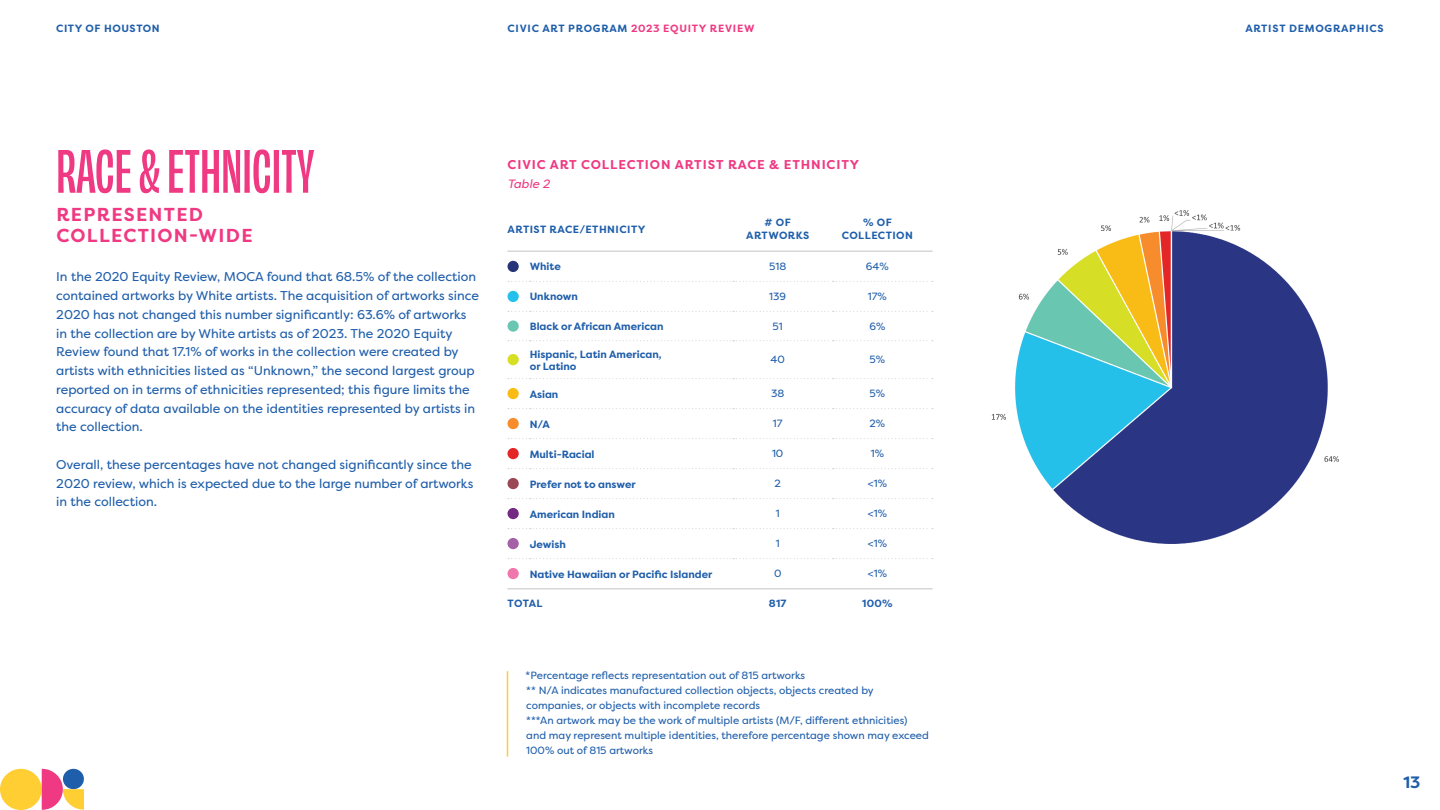
<style>
.page{position:relative;width:1440px;height:810px;background:#fff}
.page>*{position:absolute;margin:0;border:0;box-sizing:border-box;transform-origin:0 0}
.t1{font:57px "Obviously Cond Semi";letter-spacing:.005em;color:#ef3982}
.t2{font:700 18.75px/21px "Filson Pro";letter-spacing:.07em;color:#ef3982}
.t3{font:700 16.5px "Filson Pro";color:#1f5eaa}
.t4{font:12.75px/18.8px "Filson Pro";color:#1f5eaa}
.t5{font:700 12.75px "Filson Pro";letter-spacing:.07em;color:#ef3982}
.t6{font:italic 12px "Filson Pro";color:#ef3982}
.t7{font:10.5px/15px "Filson Pro";color:#1f5eaa}
.t8{font:700 10.5px/12px "Filson Pro";color:#1f5eaa}
.t9{font:700 10.5px/12.6px "Filson Pro";letter-spacing:.045em;color:#1f5eaa;text-align:center}
.t10{font:700 10.5px "Filson Pro";letter-spacing:.07em;color:#ef3982}
.t11{font:700 10.5px "Filson Pro";letter-spacing:.07em;color:#1f5eaa}
.t12{font:700 10.5px "Filson Pro";letter-spacing:.05em;color:#1f5eaa}
.s1{color:#1f5eaa}
</style>
<div class="page">
<div style="left:0;top:769px;width:42px;height:41px;background:#ffce32;border-radius:50%"></div>
<svg style="left:42px;top:769px;width:42px;height:41px"></svg>
<svg style="left:508px;top:311px;width:425px;height:1px"></svg>
<svg style="left:508px;top:281px;width:425px;height:1px"></svg>
<hr style="left:833px;top:250px;width:100px;height:2px;background:#d6d6d5">
<hr style="left:833px;top:588px;width:100px;height:2px;background:#d6d6d5">
<svg style="left:508px;top:340px;width:425px;height:1px"></svg>
<svg style="left:508px;top:378px;width:425px;height:1px"></svg>
<svg style="left:508px;top:408px;width:425px;height:1px"></svg>
<svg style="left:508px;top:438px;width:425px;height:1px"></svg>
<svg style="left:508px;top:468px;width:425px;height:1px"></svg>
<svg style="left:508px;top:498px;width:425px;height:1px"></svg>
<svg style="left:508px;top:528px;width:425px;height:1px"></svg>
<svg style="left:508px;top:558px;width:425px;height:1px"></svg>
<hr style="left:733px;top:250px;width:100px;height:2px;background:#d6d6d5">
<hr style="left:733px;top:588px;width:100px;height:2px;background:#d6d6d5">
<hr style="left:507px;top:250px;width:23px;height:2px;background:#d6d6d5">
<hr style="left:530px;top:250px;width:203px;height:2px;background:#d6d6d5">
<hr style="left:507px;top:588px;width:23px;height:2px;background:#d6d6d5">
<hr style="left:530px;top:588px;width:203px;height:2px;background:#d6d6d5">
<div style="left:508px;top:261px;width:11px;height:11px;background:#273479;border-radius:50%"></div>
<div style="left:508px;top:291px;width:11px;height:11px;background:#25c0eb;border-radius:50%"></div>
<div style="left:508px;top:320px;width:11px;height:12px;background:#68c6b1;border-radius:50%"></div>
<div style="left:508px;top:354px;width:11px;height:11px;background:#d7df24;border-radius:50%"></div>
<div style="left:508px;top:388px;width:11px;height:11px;background:#f9bc16;border-radius:50%"></div>
<div style="left:508px;top:418px;width:11px;height:11px;background:#f68c2b;border-radius:50%"></div>
<div style="left:508px;top:448px;width:11px;height:11px;background:#e22726;border-radius:50%"></div>
<div style="left:508px;top:478px;width:11px;height:11px;background:#9a4756;border-radius:50%"></div>
<div style="left:508px;top:508px;width:11px;height:11px;background:#722a82;border-radius:50%"></div>
<div style="left:508px;top:538px;width:11px;height:11px;background:#a461a7;border-radius:50%"></div>
<div style="left:508px;top:568px;width:11px;height:11px;background:#f077ad;border-radius:50%"></div>
<hr style="left:507px;top:671px;width:1px;height:86px;background:#ffce32">
<img style="left:991px;top:210px;width:348px;height:334px">
<p class="t12" style="left:56px;top:22px;width:105px">CITY OF HOUSTON</p>
<p class="t10" style="left:508px;top:22px;width:248px"><span class="s1">CIVIC ART PROGRAM</span> 2023 EQUITY REVIEW</p>
<h1 class="t1" style="left:56px;top:131px;width:259px">RACE &amp; ETHNICITY</h1>
<h2 class="t2" style="left:56px;top:204px;width:198px">REPRESENTED<br>COLLECTION-WIDE</h2>
<p class="t4" style="left:56px;top:267px;width:424px">In the 2020 Equity Review, MOCA found that 68.5% of the collection contained artworks by White artists. The acquisition of artworks since 2020 has not changed this number significantly: 63.6% of artworks in the collection are by White artists as of 2023. The 2020 Equity Review found that 17.1% of works in the collection were created by artists with ethnicities listed as “Unknown,” the second largest group reported on in terms of ethnicities represented; this figure limits the accuracy of data available on the identities represented by artists in the collection.</p>
<p class="t4" style="left:56px;top:455px;width:419px">Overall, these percentages have not changed significantly since the<br>2020 review, which is expected due to the large number of artworks in the collection.</p>
<p class="t5" style="left:508px;top:156px;width:353px">CIVIC ART COLLECTION ARTIST RACE &amp; ETHNICITY</p>
<p class="t6" style="left:507px;top:175px;width:44px">Table 2</p>
<p class="t9" style="left:508px;top:223px;width:139px">ARTIST RACE/ETHNICITY</p>
<p class="t9" style="left:746px;top:216px;width:65px"># OF<br>ARTWORKS</p>
<p class="t9" style="left:842px;top:216px;width:73px">% OF<br>COLLECTION</p>
<p class="t8" style="left:530px;top:261px;width:33px">White</p>
<p class="t7" style="left:769px;top:259px;width:19px">518</p>
<p class="t7" style="left:866px;top:259px;width:24px">64%</p>
<p class="t8" style="left:530px;top:291px;width:50px">Unknown</p>
<p class="t7" style="left:769px;top:289px;width:18px">139</p>
<p class="t7" style="left:868px;top:289px;width:20px">17%</p>
<p class="t8" style="left:530px;top:320px;width:135px">Black or African American</p>
<p class="t7" style="left:773px;top:319px;width:12px">51</p>
<p class="t7" style="left:869px;top:319px;width:17px">6%</p>
<p class="t8" style="left:530px;top:348px;width:133px">Hispanic, Latin American, or Latino</p>
<p class="t7" style="left:770px;top:352px;width:16px">40</p>
<p class="t7" style="left:870px;top:352px;width:17px">5%</p>
<p class="t8" style="left:530px;top:388px;width:30px">Asian</p>
<p class="t7" style="left:771px;top:386px;width:15px">38</p>
<p class="t7" style="left:870px;top:386px;width:17px">5%</p>
<p class="t8" style="left:530px;top:418px;width:22px">N/A</p>
<p class="t7" style="left:773px;top:416px;width:11px">17</p>
<p class="t7" style="left:870px;top:416px;width:17px">2%</p>
<p class="t8" style="left:530px;top:448px;width:66px">Multi-Racial</p>
<p class="t7" style="left:772px;top:446px;width:13px">10</p>
<p class="t7" style="left:871px;top:446px;width:15px">1%</p>
<p class="t8" style="left:530px;top:478px;width:107px">Prefer not to answer</p>
<p class="t7" style="left:775px;top:476px;width:8px">2</p>
<p class="t7" style="left:868px;top:476px;width:21px">&lt;1%</p>
<p class="t8" style="left:530px;top:508px;width:87px">American Indian</p>
<p class="t7" style="left:776px;top:506px;width:5px">1</p>
<p class="t7" style="left:868px;top:506px;width:21px">&lt;1%</p>
<p class="t8" style="left:530px;top:538px;width:38px">Jewish</p>
<p class="t7" style="left:776px;top:536px;width:5px">1</p>
<p class="t7" style="left:868px;top:536px;width:21px">&lt;1%</p>
<p class="t8" style="left:530px;top:568px;width:184px">Native Hawaiian or Pacific Islander</p>
<p class="t7" style="left:774px;top:566px;width:9px">0</p>
<p class="t7" style="left:868px;top:566px;width:21px">&lt;1%</p>
<p class="t8" style="left:508px;top:598px;width:36px">TOTAL</p>
<p class="t8" style="left:769px;top:598px;width:19px">817</p>
<p class="t8" style="left:862px;top:598px;width:32px">100%</p>
<p class="t7" style="left:526px;top:667px;width:405px">*Percentage reflects representation out of 815 artworks<br>** N/A indicates manufactured collection objects, objects created by companies, or objects with incomplete records<br>***An artwork may be the work of multiple artists (M/F, different ethnicities) and may represent multiple identities, therefore percentage shown may exceed 100% out of 815 artworks</p>
<p class="t11" style="left:1245px;top:22px;width:140px">ARTIST DEMOGRAPHICS</p>
<p class="t3" style="left:1403px;top:772px;width:18px">13</p>
</div>
